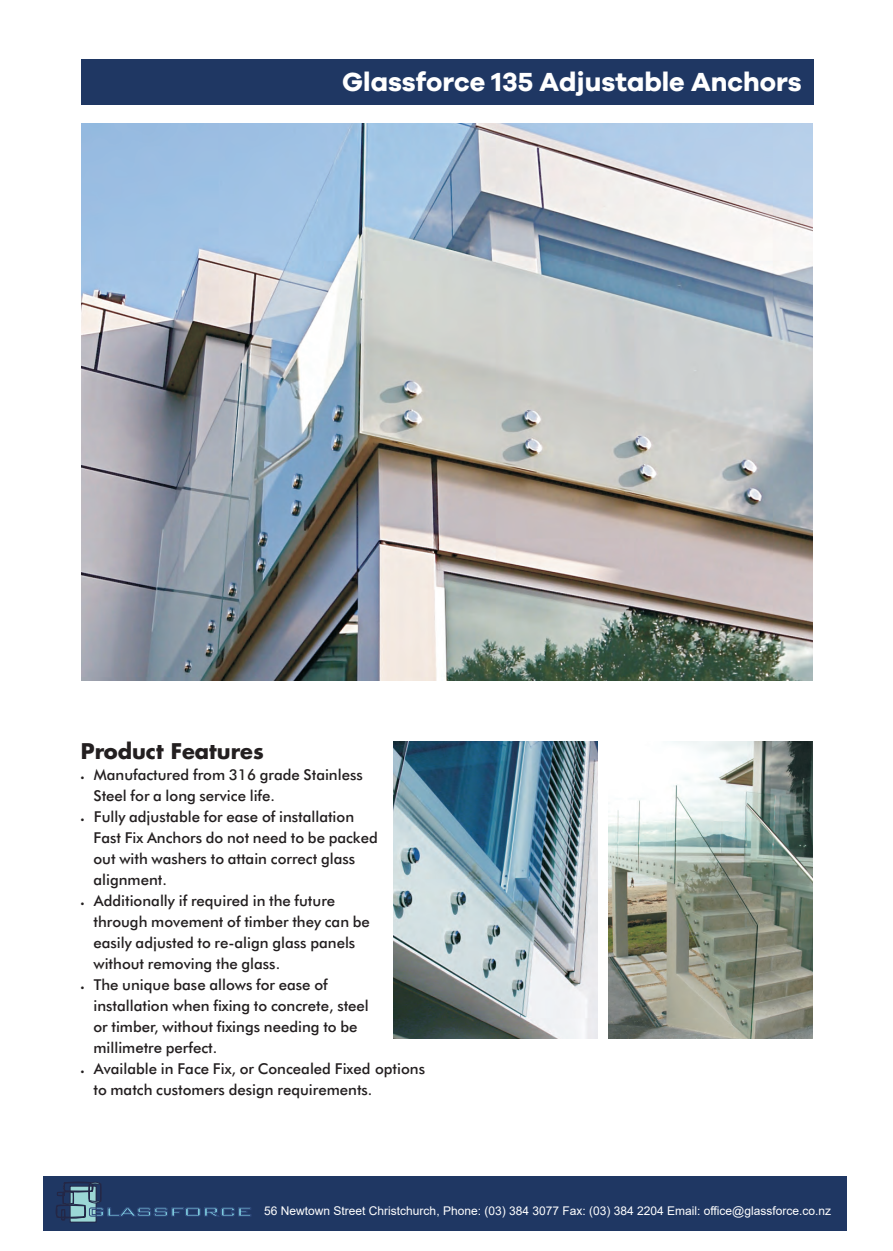
<style>
.page{position:relative;width:893px;height:1251px;background:#fff}
.page>*{position:absolute;margin:0;border:0;box-sizing:border-box;transform-origin:0 0}
.t1{font:700 27px "Galano Grotesque";color:#fff}
.t2{font:700 21px "Futura";color:#231f20}
.t3{font:500 15px/21px "Futura BT";color:#231f20}
.t4{font:12px "Arial";color:#fff}
.s1{font-family:"Bank Gothic BT";font-weight:500;font-size:16.05px;color:#7dcbdd}
</style>
<div class="page">
<img style="left:81px;top:123px;width:732px;height:557px">
<img style="left:609px;top:741px;width:204px;height:297px">
<img style="left:393px;top:741px;width:204px;height:297px">
<div style="left:81px;top:60px;width:732px;height:45px;background:#1f3763"></div>
<div style="left:43px;top:1175px;width:804px;height:55px;background:#1f3763"></div>
<svg style="left:56px;top:1181px;width:195px;height:40px"></svg>
<h1 class="t1" style="left:342px;top:65px;width:461px">Glassforce 135 Adjustable Anchors</h1>
<h2 class="t2" style="left:81px;top:740px;width:184px">Product Features</h2>
<p class="t3" style="left:93px;top:765px;width:271px;text-indent:-13px">• Manufactured from 316 grade Stainless<br>Steel for a long service life.</p>
<p class="t3" style="left:93px;top:807px;width:286px;text-indent:-13px">• Fully adjustable for ease of installation Fast Fix Anchors do not need to be packed out with washers to attain correct glass alignment.</p>
<p class="t3" style="left:93px;top:891px;width:278px;text-indent:-13px">• Additionally if required in the future through movement of timber they can be easily adjusted to re-align glass panels without removing the glass.</p>
<p class="t3" style="left:93px;top:975px;width:277px;text-indent:-13px">• The unique base allows for ease of installation when fixing to concrete, steel or timber, without fixings needing to be millimetre perfect.</p>
<p class="t3" style="left:93px;top:1059px;width:333px;text-indent:-13px">• Available in Face Fix, or Concealed Fixed options to match customers design requirements.</p>
<p class="t4" style="left:87px;top:1201px;width:746px"><span class="s1">GLASSFORCE</span> 56 Newtown Street Christchurch, Phone: (03) 384 3077 Fax: (03) 384 2204 Email: office@glassforce.co.nz</p>
</div>
